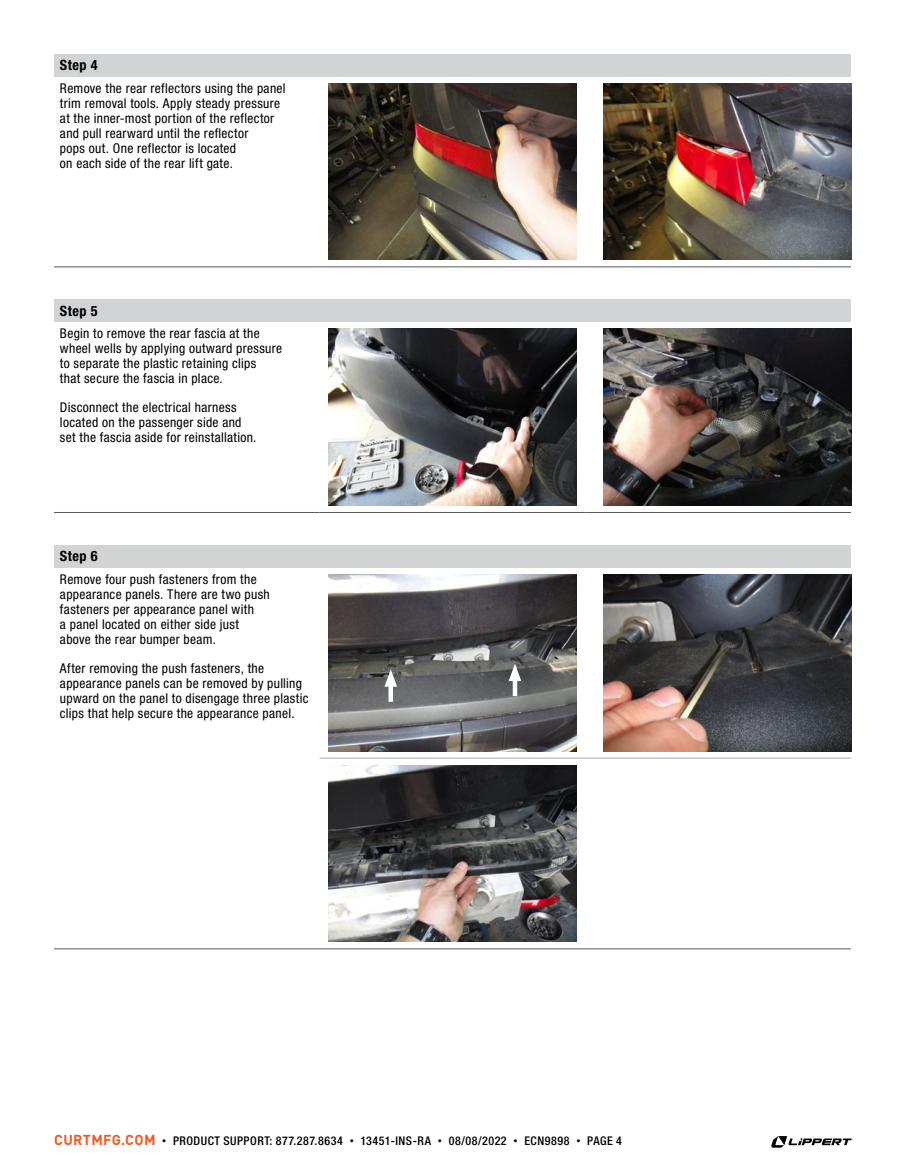
<style>
.page{position:relative;width:905px;height:1175px;background:#fff}
.page>*{position:absolute;margin:0;border:0;box-sizing:border-box;transform-origin:0 0}
.t1{font:700 condensed 14.25px "Helvetica Neue LT Std";letter-spacing:.035em;color:#000}
.t2{font:condensed 13.5px/15px "Helvetica Neue LT Std";letter-spacing:.025em;color:#000}
.t3{font:500 condensed 12px "Helvetica Neue LT Std";letter-spacing:.045em;color:#000}
.s1{font-family:"DINOT";font-weight:700;font-stretch:normal;font-size:14.25px;color:#f15a22}
.s2{font-family:"DINOT";font-weight:400;font-stretch:normal;font-size:9px}
</style>
<div class="page">
<svg style="left:771px;top:1136px;width:82px;height:11px"></svg>
<div style="left:54px;top:54px;width:796px;height:22px;background:#d1d3d4"></div>
<hr style="left:54px;top:266px;width:266px;height:1px;background:#58595b">
<hr style="left:320px;top:266px;width:265px;height:1px;background:#58595b">
<hr style="left:585px;top:266px;width:265px;height:1px;background:#58595b">
<img style="left:329px;top:83px;width:247px;height:177px">
<img style="left:603px;top:83px;width:248px;height:177px">
<div style="left:54px;top:300px;width:796px;height:22px;background:#d1d3d4"></div>
<hr style="left:54px;top:512px;width:266px;height:1px;background:#58595b">
<hr style="left:320px;top:512px;width:265px;height:1px;background:#58595b">
<hr style="left:585px;top:512px;width:265px;height:1px;background:#58595b">
<img style="left:329px;top:329px;width:247px;height:176px">
<img style="left:603px;top:329px;width:248px;height:176px">
<div style="left:54px;top:545px;width:796px;height:22px;background:#d1d3d4"></div>
<hr style="left:320px;top:948px;width:265px;height:1px;background:#58595b">
<hr style="left:585px;top:948px;width:265px;height:1px;background:#58595b">
<hr style="left:54px;top:948px;width:266px;height:1px;background:#58595b">
<hr style="left:320px;top:757px;width:265px;height:1px;background:#a7a9ac">
<hr style="left:585px;top:757px;width:265px;height:1px;background:#a7a9ac">
<img style="left:329px;top:574px;width:247px;height:177px">
<img style="left:603px;top:574px;width:248px;height:177px">
<img style="left:329px;top:765px;width:247px;height:176px">
<div style="left:388px;top:680px;width:5px;height:22px;background:#fff"></div>
<svg style="left:384px;top:669px;width:13px;height:17px"></svg>
<div style="left:512px;top:674px;width:5px;height:22px;background:#fff"></div>
<svg style="left:508px;top:663px;width:13px;height:18px"></svg>
<p class="t1" style="left:60px;top:56px;width:39px">Step 4</p>
<p class="t2" style="left:60px;top:80px;width:227px">Remove the rear reflectors using the panel trim removal tools. Apply steady pressure at the inner-most portion of the reflector and pull rearward until the reflector<br>pops out. One reflector is located<br>on each side of the rear lift gate.</p>
<p class="t1" style="left:60px;top:302px;width:39px">Step 5</p>
<p class="t2" style="left:60px;top:326px;width:224px">Begin to remove the rear fascia at the wheel wells by applying outward pressure to separate the plastic retaining clips<br>that secure the fascia in place.</p>
<p class="t2" style="left:60px;top:399px;width:198px">Disconnect the electrical harness located on the passenger side and set the fascia aside for reinstallation.</p>
<p class="t1" style="left:60px;top:547px;width:39px">Step 6</p>
<p class="t2" style="left:60px;top:571px;width:211px">Remove four push fasteners from the appearance panels. There are two push fasteners per appearance panel with<br>a panel located on either side just above the rear bumper beam.</p>
<p class="t2" style="left:60px;top:660px;width:250px">After removing the push fasteners, the appearance panels can be removed by pulling upward on the panel to disengage three plastic clips that help secure the appearance panel.</p>
<p class="t3" style="left:54px;top:1133px;width:569px"><span class="s1">CURTMFG.COM</span> <span class="s2">•</span> PRODUCT SUPPORT: 877.287.8634 <span class="s2">•</span> 13451-INS-RA <span class="s2">•</span> 08/08/2022 <span class="s2">•</span> ECN9898 <span class="s2">•</span> PAGE 4</p>
</div>
